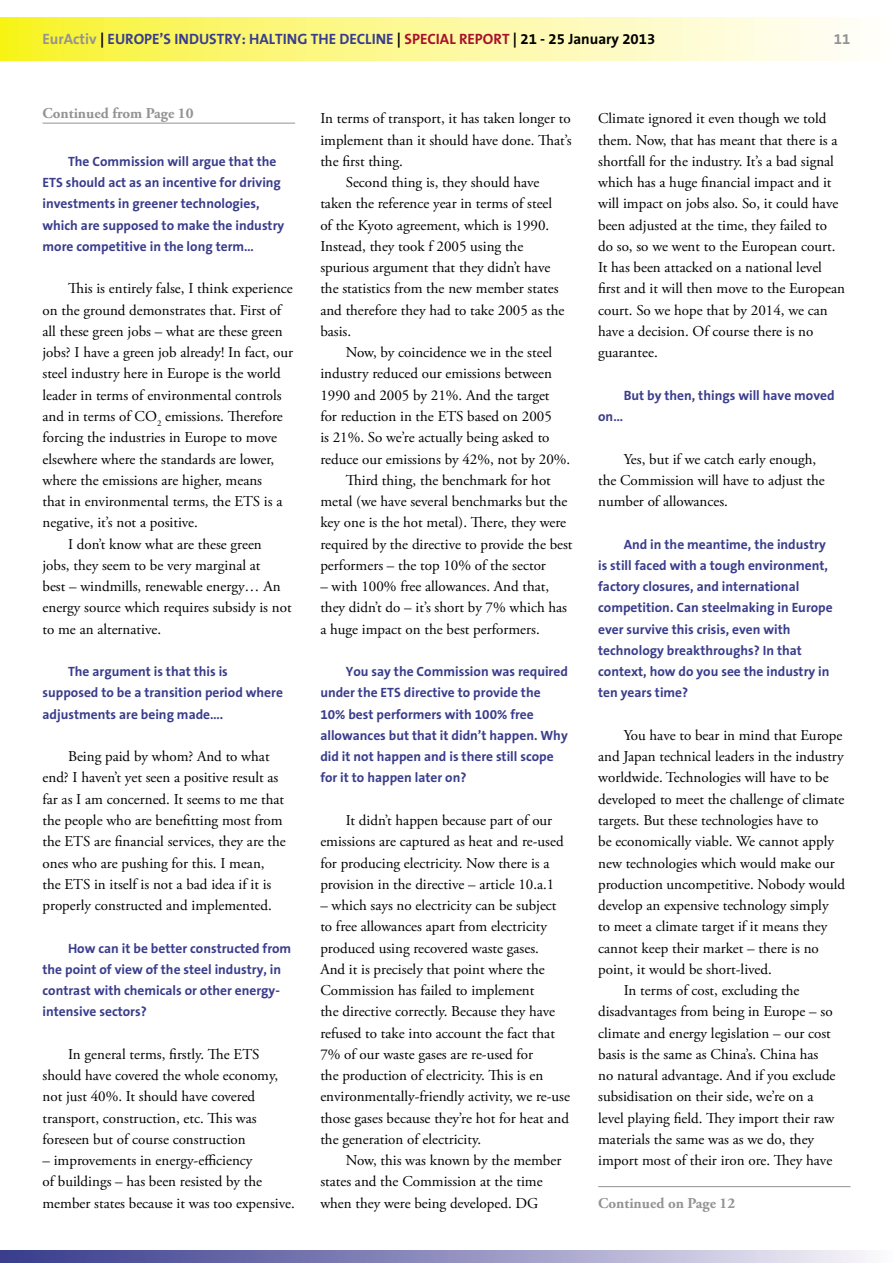
<style>
.page{position:relative;width:893px;height:1263px;background:#fff}
.page>*{position:absolute;margin:0;border:0;box-sizing:border-box;transform-origin:0 0}
.txt_-_courant{font:15px/21.3px "Adobe Garamond Pro";color:#000}
.txt_-_courant-2{font:700 15px "The Sans B7";color:#3a3d8c}
.txt_-_courant-3{font:700 15px "Adobe Garamond Pro";color:#939393}
.txt_-_courant-4{font:700 15px "The Sans B7";color:#939393}
.titre_-_3_-_questions{font:700 13.5px/21.3px "The Sans B7";color:#3a3d8c}
.s1{color:#939393}
.s2{color:#000}
.s3{color:#a9122a}
</style>
<div class="page">
<svg style="left:0;top:18px;width:849px;height:42px;background:#fcf895"></svg>
<svg style="left:0;top:1250px;width:867px;height:13px;background:#9191bf"></svg>
<hr style="left:43px;top:123px;width:252px;height:1px;background:#939393">
<hr style="left:598px;top:1186px;width:252px;height:1px;background:#939393">
<p class="txt_-_courant-2" style="left:43px;top:31px;width:614px"><span class="s1">EurActiv</span> <span class="s2">|</span> EUROPE’S INDUSTRY: HALTING THE DECLINE <span class="s2">|</span> <span class="s3">SPECIAL REPORT</span> <span class="s2">| 21 - 25 January 2013</span></p>
<p class="txt_-_courant-4" style="left:834px;top:31px;width:18px">11</p>
<p class="txt_-_courant-3" style="left:43px;top:105px;width:153px">Continued from Page 10</p>
<p class="titre_-_3_-_questions" style="left:43px;top:151px;width:243px;text-indent:26px">The Commission will argue that the ETS should act as an incentive for driving investments in greener technologies, which are supposed to make the industry more competitive in the long term…</p>
<p class="txt_-_courant" style="left:43px;top:279px;width:252px;text-indent:26px">This is entirely false, I think experience on the ground demonstrates that. First of all these green jobs – what are these green jobs? I have a green job already! In fact, our steel industry here in Europe is the world leader in terms of environmental controls and in terms of CO<sub>2</sub> emissions. Therefore forcing the industries in Europe to move elsewhere where the standards are lower, where the emissions are higher, means<br>that in environmental terms, the ETS is a negative, it’s not a positive.</p>
<p class="txt_-_courant" style="left:43px;top:534px;width:251px;text-indent:26px">I don’t know what are these green jobs, they seem to be very marginal at<br>best – windmills, renewable energy… An energy source which requires subsidy is not to me an alternative.</p>
<p class="titre_-_3_-_questions" style="left:43px;top:661px;width:242px;text-indent:26px">The argument is that this is supposed to be a transition period where adjustments are being made….</p>
<p class="txt_-_courant" style="left:43px;top:746px;width:245px;text-indent:26px">Being paid by whom? And to what end? I haven’t yet seen a positive result as far as I am concerned. It seems to me that the people who are benefitting most from the ETS are financial services, they are the ones who are pushing for this. I mean, the ETS in itself is not a bad idea if it is properly constructed and implemented.</p>
<p class="titre_-_3_-_questions" style="left:43px;top:938px;width:250px;text-indent:26px">How can it be better constructed from the point of view of the steel industry, in contrast with chemicals or other energy&shy;intensive sectors?</p>
<p class="txt_-_courant" style="left:43px;top:1044px;width:237px;text-indent:26px">In general terms, firstly. The ETS should have covered the whole economy, not just 40%. It should have covered transport, construction, etc. This was foreseen but of course construction</p>
<p class="txt_-_courant" style="left:43px;top:1150px;width:254px">– improvements in energy-efficiency<br>of buildings – has been resisted by the member states because it was too expensive.</p>
<p class="txt_-_courant" style="left:320px;top:108px;width:253px;text-align:justify">In terms of transport, it has taken longer to implement than it should have done. That’s the first thing.</p>
<p class="txt_-_courant" style="left:320px;top:172px;width:246px;text-indent:26px">Second thing is, they should have taken the reference year in terms of steel of the Kyoto agreement, which is 1990.<br>Instead, they took f 2005 using the spurious argument that they didn’t have the statistics from the new member states and therefore they had to take 2005 as the basis.</p>
<p class="txt_-_courant" style="left:320px;top:342px;width:251px;text-indent:26px">Now, by coincidence we in the steel industry reduced our emissions between 1990 and 2005 by 21%. And the target<br>for reduction in the ETS based on 2005<br>is 21%. So we’re actually being asked to reduce our emissions by 42%, not by 20%.</p>
<p class="txt_-_courant" style="left:320px;top:470px;width:254px;text-indent:26px">Third thing, the benchmark for hot metal (we have several benchmarks but the key one is the hot metal). There, they were required by the directive to provide the best performers – the top 10% of the sector</p>
<p class="txt_-_courant" style="left:320px;top:576px;width:248px">– with 100% free allowances. And that, they didn’t do – it’s short by 7% which has a huge impact on the best performers.</p>
<p class="titre_-_3_-_questions" style="left:320px;top:661px;width:249px;text-indent:26px">You say the Commission was required under the ETS directive to provide the 10% best performers with 100% free allowances but that it didn’t happen. Why did it not happen and is there still scope for it to happen later on?</p>
<p class="txt_-_courant" style="left:320px;top:810px;width:245px;text-indent:26px">It didn’t happen because part of our emissions are captured as heat and re-used for producing electricity. Now there is a provision in the directive – article 10.a.1</p>
<p class="txt_-_courant" style="left:320px;top:895px;width:251px">– which says no electricity can be subject to free allowances apart from electricity produced using recovered waste gases.<br>And it is precisely that point where the Commission has failed to implement<br>the directive correctly. Because they have refused to take into account the fact that 7% of our waste gases are re-used for<br>the production of electricity. This is en environmentally-friendly activity, we re-use those gases because they’re hot for heat and the generation of electricity.</p>
<p class="txt_-_courant" style="left:320px;top:1150px;width:242px;text-indent:26px">Now, this was known by the member states and the Commission at the time when they were being developed. DG</p>
<p class="txt_-_courant" style="left:598px;top:108px;width:248px">Climate ignored it even though we told them. Now, that has meant that there is a shortfall for the industry. It’s a bad signal which has a huge financial impact and it will impact on jobs also. So, it could have been adjusted at the time, they failed to do so, so we went to the European court.<br>It has been attacked on a national level first and it will then move to the European court. So we hope that by 2014, we can have a decision. Of course there is no guarantee.</p>
<p class="titre_-_3_-_questions" style="left:624px;top:385px;width:213px">But by then, things will have moved</p>
<p class="titre_-_3_-_questions" style="left:598px;top:406px;width:26px">on…</p>
<p class="txt_-_courant" style="left:598px;top:449px;width:228px;text-indent:26px">Yes, but if we catch early enough, the Commission will have to adjust the number of allowances.</p>
<p class="titre_-_3_-_questions" style="left:598px;top:534px;width:236px;text-indent:26px">And in the meantime, the industry is still faced with a tough environment, factory closures, and international competition. Can steelmaking in Europe ever survive this crisis, even with technology breakthroughs? In that context, how do you see the industry in ten years time?</p>
<p class="txt_-_courant" style="left:598px;top:725px;width:248px;text-indent:26px">You have to bear in mind that Europe and Japan technical leaders in the industry worldwide. Technologies will have to be developed to meet the challenge of climate targets. But these technologies have to<br>be economically viable. We cannot apply new technologies which would make our production uncompetitive. Nobody would develop an expensive technology simply<br>to meet a climate target if it means they cannot keep their market – there is no point, it would be short-lived.</p>
<p class="txt_-_courant" style="left:598px;top:980px;width:239px;text-indent:26px">In terms of cost, excluding the disadvantages from being in Europe – so climate and energy legislation – our cost basis is the same as China’s. China has no natural advantage. And if you exclude subsidisation on their side, we’re on a level playing field. They import their raw materials the same was as we do, they import most of their iron ore. They have</p>
<p class="txt_-_courant-3" style="left:598px;top:1194px;width:139px">Continued on Page 12</p>
</div>
